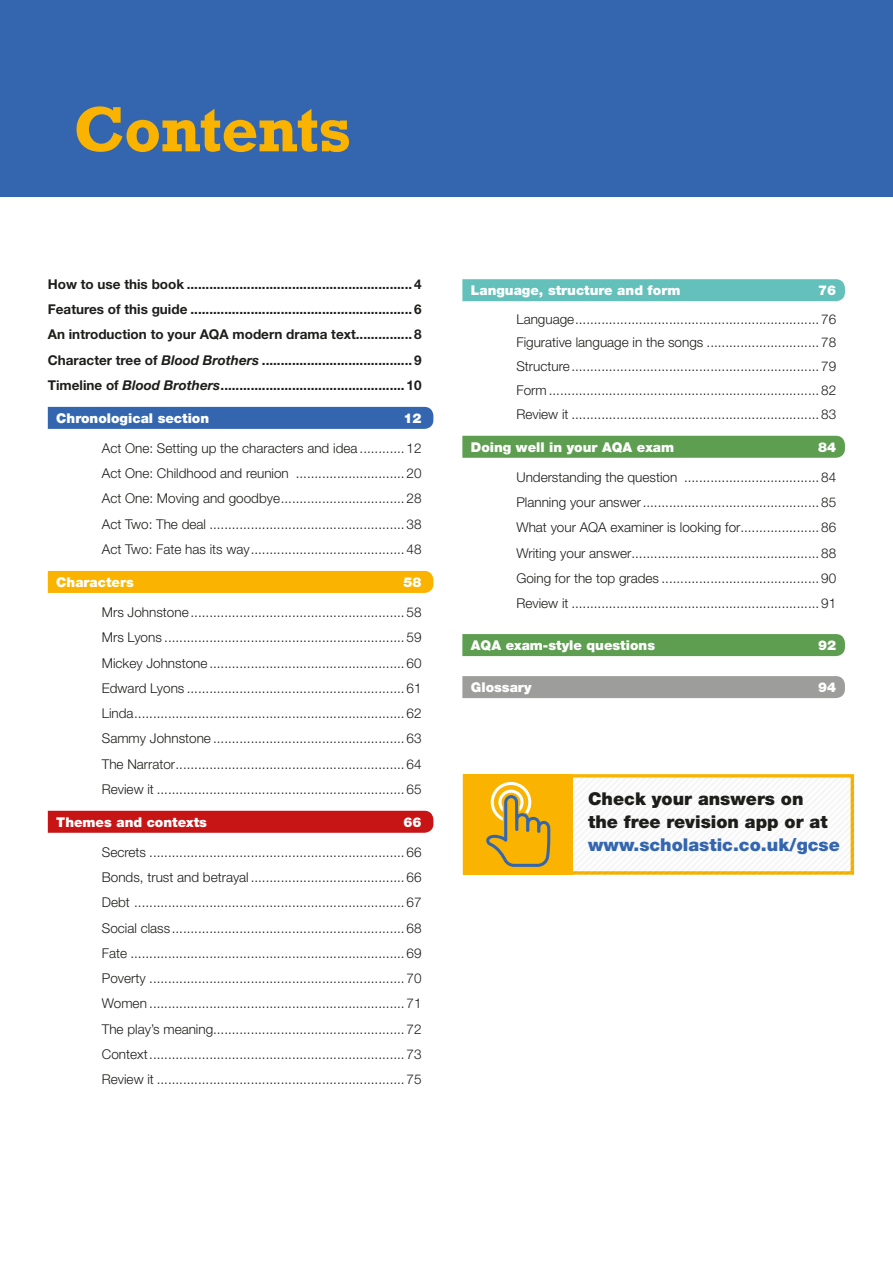
<style>
.page{position:relative;width:893px;height:1262px;background:#fff}
.page>*{position:absolute;margin:0;border:0;box-sizing:border-box;transform-origin:0 0}
.t1{font:700 60px "Rockwell";letter-spacing:-.01em;color:#fab400}
.t2{font:900 17.7px/23px "Helvetica Neue LT Std";color:#1d1d1b}
.t3{font:900 17.7px "Helvetica Neue LT Std";color:#3466af}
.t4{font:300 13.5px/25.2px "Helvetica Neue LT Std";color:#1d1d1b;text-align:justify}
.t5{font:700 13.5px/25.2px "Helvetica Neue LT Std";color:#1d1d1b;text-align:justify}
.t6{font:900 13.5px "Helvetica Neue LT Std";color:#fff}
.s1{font-style:italic}
</style>
<div class="page">
<div style="left:0;top:0;width:892px;height:197px;background:#3466af"></div>
<div style="left:48px;top:407px;width:385px;height:22px;background:#3466af"></div>
<div style="left:48px;top:571px;width:385px;height:22px;background:#fab400"></div>
<div style="left:48px;top:811px;width:385px;height:22px;background:#c71516"></div>
<div style="left:462px;top:279px;width:382px;height:22px;background:#63c0bb"></div>
<div style="left:462px;top:436px;width:382px;height:22px;background:#5e9e51"></div>
<div style="left:462px;top:634px;width:382px;height:22px;background:#5e9e51"></div>
<div style="left:462px;top:676px;width:382px;height:22px;background:#9d9d9c"></div>
<svg style="left:462px;top:774px;width:391px;height:100px"></svg>
<div style="left:463px;top:774px;width:109px;height:100px;background:#fab400"></div>
<svg style="left:486px;top:778px;width:367px;height:96px"></svg>
<h1 class="t1" style="left:73px;top:91px;width:278px">Contents</h1>
<p class="t5" style="left:48px;top:271px;width:375px">How to use this book ............................................................ 4<br>Features of this guide ........................................................... 6<br>An introduction to your AQA modern drama text............... 8<br>Character tree of <span class="s1">Blood Brothers</span> ........................................ 9<br>Timeline of <span class="s1">Blood Brothers</span>................................................. 10</p>
<p class="t6" style="left:56px;top:410px;width:154px">Chronological section</p>
<p class="t6" style="left:403px;top:410px;width:20px">12</p>
<p class="t4" style="left:102px;top:435px;width:321px">Act One: Setting up the characters and idea ............ 12<br>Act One: Childhood and reunion ............................. 20<br>Act One: Moving and goodbye................................. 28<br>Act Two: The deal .................................................... 38<br>Act Two: Fate has its way......................................... 48</p>
<p class="t6" style="left:56px;top:574px;width:79px">Characters</p>
<p class="t6" style="left:403px;top:574px;width:20px">58</p>
<p class="t4" style="left:102px;top:599px;width:321px">Mrs Johnstone ......................................................... 58<br>Mrs Lyons ................................................................ 59<br>Mickey Johnstone .................................................... 60<br>Edward Lyons .......................................................... 61<br>Linda........................................................................ 62<br>Sammy Johnstone ................................................... 63<br>The Narrator............................................................. 64<br>Review it .................................................................. 65</p>
<p class="t6" style="left:56px;top:814px;width:152px">Themes and contexts</p>
<p class="t6" style="left:403px;top:814px;width:20px">66</p>
<p class="t4" style="left:102px;top:839px;width:321px">Secrets .................................................................... 66<br>Bonds, trust and betrayal ......................................... 66<br>Debt ........................................................................ 67<br>Social class.............................................................. 68<br>Fate ......................................................................... 69<br>Poverty .................................................................... 70<br>Women .................................................................... 71<br>The play’s meaning................................................... 72<br>Context.................................................................... 73<br>Review it .................................................................. 75</p>
<p class="t6" style="left:470px;top:282px;width:211px">Language, structure and form</p>
<p class="t6" style="left:817px;top:282px;width:20px">76</p>
<p class="t4" style="left:516px;top:307px;width:321px;line-height:23.7px">Language................................................................. 76<br>Figurative language in the songs .............................. 78<br>Structure.................................................................. 79<br>Form ........................................................................ 82<br>Review it .................................................................. 83</p>
<p class="t6" style="left:470px;top:439px;width:205px">Doing well in your AQA exam</p>
<p class="t6" style="left:817px;top:439px;width:20px">84</p>
<p class="t4" style="left:516px;top:464px;width:321px">Understanding the question .................................... 84<br>Planning your answer............................................... 85<br>What your AQA examiner is looking for..................... 86<br>Writing your answer.................................................. 88<br>Going for the top grades .......................................... 90<br>Review it .................................................................. 91</p>
<p class="t6" style="left:470px;top:637px;width:186px">AQA exam-style questions</p>
<p class="t6" style="left:817px;top:637px;width:20px">92</p>
<p class="t6" style="left:470px;top:679px;width:62px">Glossary</p>
<p class="t6" style="left:817px;top:679px;width:20px">94</p>
<h2 class="t2" style="left:588px;top:787px;width:241px">Check your answers on the free revision app or at</h2>
<h2 class="t3" style="left:588px;top:834px;width:253px">www.scholastic.co.uk/gcse</h2>
</div>
